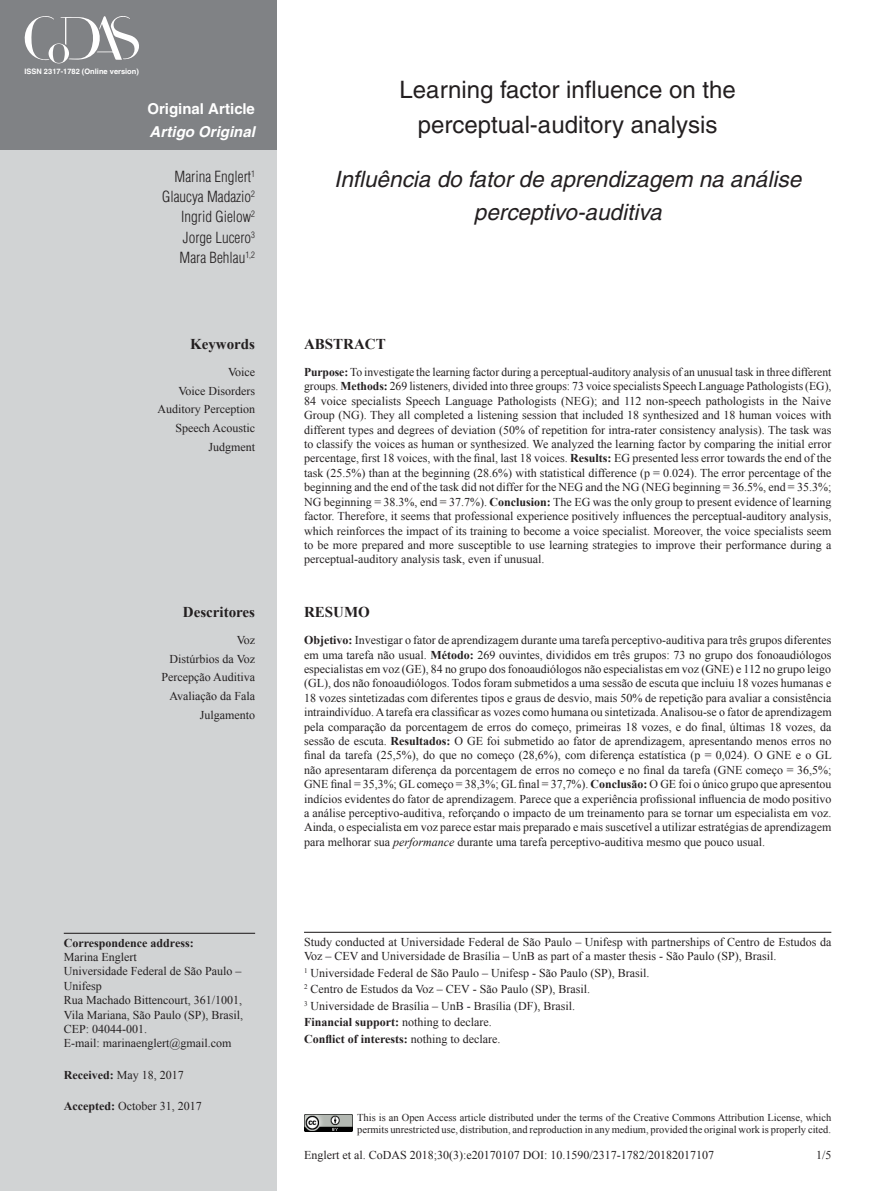
<style>
.page{position:relative;width:893px;height:1191px;background:#fff}
.page>*{position:absolute;margin:0;border:0;box-sizing:border-box;transform-origin:0 0}
.ArticleTitle{font:24px/34.5px "Helvetica";color:#231f20;text-align:center}
.ArticleTitle-Trans1{font:italic 22.5px/33px "Helvetica";color:#231f20;text-align:center}
.Authors{font:300 condensed 15px "Helvetica";color:#231f20}
.KeywordsTitle{font:700 15px "Times New Roman";color:#231f20}
.t1{font:700 15px "Helvetica";color:#fff}
.t2{font:italic 700 15px "Helvetica";color:#fff}
.AbstractTitle{font:700 15px "Times New Roman";color:#231f20}
.AbstractTitle-Trans1{font:700 15px "Times New Roman";color:#231f20}
.Abstract-Trans1{font:12px/14.4px "Times New Roman";color:#231f20;text-align:justify}
.Abstract{font:12px/14.4px "Times New Roman";color:#231f20;text-align:justify}
.Correspondence{font:12px/14.4px "Times New Roman";color:#231f20}
.fnArticleOther{font:12px/14.4px "Times New Roman";color:#231f20}
.Affiliations{font:12px "Times New Roman";color:#231f20}
.Keywords-Trans1{font:12px "Times New Roman";color:#231f20}
.Keywords{font:12px "Times New Roman";color:#231f20}
.History{font:12px "Times New Roman";color:#231f20}
.fnConflict{font:700 12px "Times New Roman";color:#231f20}
.fnSupported-by{font:700 12px "Times New Roman";color:#231f20}
.pubNameFooter{font:10.5px/12.6px "Times New Roman";color:#231f20}
.t3{font:700 7.5px "Helvetica";color:#fff}
.s1{font-weight:700}
.s2{font-style:italic}
.s3{font-weight:400}
</style>
<div class="page">
<div style="left:0;top:149px;width:276px;height:1042px;background:#d1d3d4"></div>
<div style="left:0;top:0;width:276px;height:149px;background:#808285"></div>
<img style="left:304px;top:1114px;width:48px;height:17px">
<svg style="left:24px;top:16px;width:115px;height:48px"></svg>
<hr style="left:64px;top:932px;width:191px;height:1px;background:#231f20">
<hr style="left:304px;top:931px;width:527px;height:1px;background:#231f20">
<p class="t3" style="left:24px;top:66px;width:116px">ISSN 2317-1782 (Online version)</p>
<p class="t1" style="left:147px;top:100px;width:109px">Original Article</p>
<p class="t2" style="left:150px;top:122px;width:107px">Artigo Original</p>
<p class="Authors" style="left:175px;top:167px;width:82px">Marina Englert<sup>1</sup></p>
<p class="Authors" style="left:162px;top:187px;width:95px">Glaucya Madazio<sup>2</sup></p>
<p class="Authors" style="left:181px;top:208px;width:75px">Ingrid Gielow<sup>2</sup></p>
<p class="Authors" style="left:183px;top:228px;width:74px">Jorge Lucero<sup>3</sup></p>
<p class="Authors" style="left:180px;top:248px;width:77px">Mara Behlau<sup>1,2</sup></p>
<p class="KeywordsTitle" style="left:190px;top:333px;width:66px">Keywords</p>
<p class="Keywords" style="left:228px;top:364px;width:29px">Voice</p>
<p class="Keywords" style="left:178px;top:382px;width:78px">Voice Disorders</p>
<p class="Keywords" style="left:157px;top:401px;width:99px">Auditory Perception</p>
<p class="Keywords" style="left:175px;top:420px;width:81px">Speech Acoustic</p>
<p class="Keywords" style="left:208px;top:438px;width:48px">Judgment</p>
<p class="KeywordsTitle" style="left:183px;top:601px;width:74px">Descritores</p>
<p class="Keywords-Trans1" style="left:237px;top:632px;width:20px">Voz</p>
<p class="Keywords-Trans1" style="left:170px;top:650px;width:87px">Distúrbios da Voz</p>
<p class="Keywords-Trans1" style="left:161px;top:669px;width:95px">Percepção Auditiva</p>
<p class="Keywords-Trans1" style="left:169px;top:688px;width:87px">Avaliação da Fala</p>
<p class="Keywords-Trans1" style="left:200px;top:706px;width:57px">Julgamento</p>
<p class="Correspondence" style="left:64px;top:935px;width:181px"><span class="s1">Correspondence address:<br></span>Marina Englert<br>Universidade Federal de São Paulo –<br>Unifesp<br>Rua Machado Bittencourt, 361/1001,<br>Vila Mariana, São Paulo (SP), Brasil,<br>CEP: 04044-001.<br>E-mail: marinaenglert@gmail.com</p>
<p class="History" style="left:64px;top:1066px;width:121px"><span class="s1">Received:</span> May 18, 2017</p>
<p class="History" style="left:64px;top:1098px;width:139px"><span class="s1">Accepted:</span> October 31, 2017</p>
<p class="ArticleTitle" style="left:400px;top:72px;width:338px">Learning factor influence on the perceptual-auditory analysis</p>
<p class="ArticleTitle-Trans1" style="left:334px;top:162px;width:469px">Influência do fator de aprendizagem na análise perceptivo-auditiva</p>
<p class="AbstractTitle" style="left:304px;top:333px;width:83px">ABSTRACT</p>
<p class="Abstract" style="left:304px;top:365px;width:529px"><span class="s1">Purpose:</span> To investigate the learning factor during a perceptual-auditory analysis of an unusual task in three different groups. <span class="s1">Methods:</span> 269 listeners, divided into three groups: 73 voice specialists Speech Language Pathologists (EG), 84 voice specialists Speech Language Pathologists (NEG); and 112 non-speech pathologists in the Naive Group (NG). They all completed a listening session that included 18 synthesized and 18 human voices with different types and degrees of deviation (50% of repetition for intra-rater consistency analysis). The task was to classify the voices as human or synthesized. We analyzed the learning factor by comparing the initial error percentage, first 18 voices, with the final, last 18 voices. <span class="s1">Results:</span> EG presented less error towards the end of the task (25.5%) than at the beginning (28.6%) with statistical difference (p = 0.024). The error percentage of the beginning and the end of the task did not differ for the NEG and the NG (NEG beginning = 36.5%, end = 35.3%; NG beginning = 38.3%, end = 37.7%). <span class="s1">Conclusion:</span> The EG was the only group to present evidence of learning factor. Therefore, it seems that professional experience positively influences the perceptual-auditory analysis, which reinforces the impact of its training to become a voice specialist. Moreover, the voice specialists seem to be more prepared and more susceptible to use learning strategies to improve their performance during a perceptual-auditory analysis task, even if unusual.</p>
<p class="AbstractTitle-Trans1" style="left:304px;top:601px;width:67px">RESUMO</p>
<p class="Abstract-Trans1" style="left:304px;top:632px;width:529px"><span class="s1">Objetivo:</span> Investigar o fator de aprendizagem durante uma tarefa perceptivo-auditiva para três grupos diferentes em uma tarefa não usual. <span class="s1">Método:</span> 269 ouvintes, divididos em três grupos: 73 no grupo dos fonoaudiólogos especialistas em voz (GE), 84 no grupo dos fonoaudiólogos não especialistas em voz (GNE) e 112 no grupo leigo (GL), dos não fonoaudiólogos. Todos foram submetidos a uma sessão de escuta que incluiu 18 vozes humanas e 18 vozes sintetizadas com diferentes tipos e graus de desvio, mais 50% de repetição para avaliar a consistência intraindivíduo. A tarefa era classificar as vozes como humana ou sintetizada. Analisou-se o fator de aprendizagem pela comparação da porcentagem de erros do começo, primeiras 18 vozes, e do final, últimas 18 vozes, da sessão de escuta. <span class="s1">Resultados:</span> O GE foi submetido ao fator de aprendizagem, apresentando menos erros no final da tarefa (25,5%), do que no começo (28,6%), com diferença estatística (p = 0,024). O GNE e o GL não apresentaram diferença da porcentagem de erros no começo e no final da tarefa (GNE começo = 36,5%; GNE final = 35,3%; GL começo = 38,3%; GL final = 37,7%). <span class="s1">Conclusão:</span> O GE foi o único grupo que apresentou indícios evidentes do fator de aprendizagem. Parece que a experiência profissional influencia de modo positivo a análise perceptivo-auditiva, reforçando o impacto de um treinamento para se tornar um especialista em voz.<br>Ainda, o especialista em voz parece estar mais preparado e mais suscetível a utilizar estratégias de aprendizagem para melhorar sua <span class="s2">performance</span> durante uma tarefa perceptivo-auditiva mesmo que pouco usual.</p>
<p class="fnArticleOther" style="left:304px;top:934px;width:529px">Study conducted at Universidade Federal de São Paulo – Unifesp with partnerships of Centro de Estudos da<br>Voz – CEV and Universidade de Brasília – UnB as part of a master thesis - São Paulo (SP), Brasil.</p>
<p class="Affiliations" style="left:304px;top:964px;width:347px"><sup>1</sup> Universidade Federal de São Paulo – Unifesp - São Paulo (SP), Brasil.</p>
<p class="Affiliations" style="left:304px;top:981px;width:288px"><sup>2</sup> Centro de Estudos da Voz – CEV - São Paulo (SP), Brasil.</p>
<p class="Affiliations" style="left:304px;top:997px;width:273px"><sup>3</sup> Universidade de Brasília – UnB - Brasília (DF), Brasil.</p>
<p class="fnSupported-by" style="left:304px;top:1013px;width:189px">Financial support: <span class="s3">nothing to declare.</span></p>
<p class="fnConflict" style="left:304px;top:1030px;width:198px">Conflict of interests: <span class="s3">nothing to declare.</span></p>
<p class="pubNameFooter" style="left:357px;top:1110px;width:476px">This is an Open Access article distributed under the terms of the Creative Commons Attribution License, which permits unrestricted use, distribution, and reproduction in any medium, provided the original work is properly cited.</p>
<p class="Abstract-Trans1" style="left:304px;top:1147px;width:411px">Englert et al. CoDAS 2018;30(3):e20170107 DOI: 10.1590/2317-1782/20182017107</p>
<p class="Abstract-Trans1" style="left:816px;top:1147px;width:17px">1/5</p>
</div>
